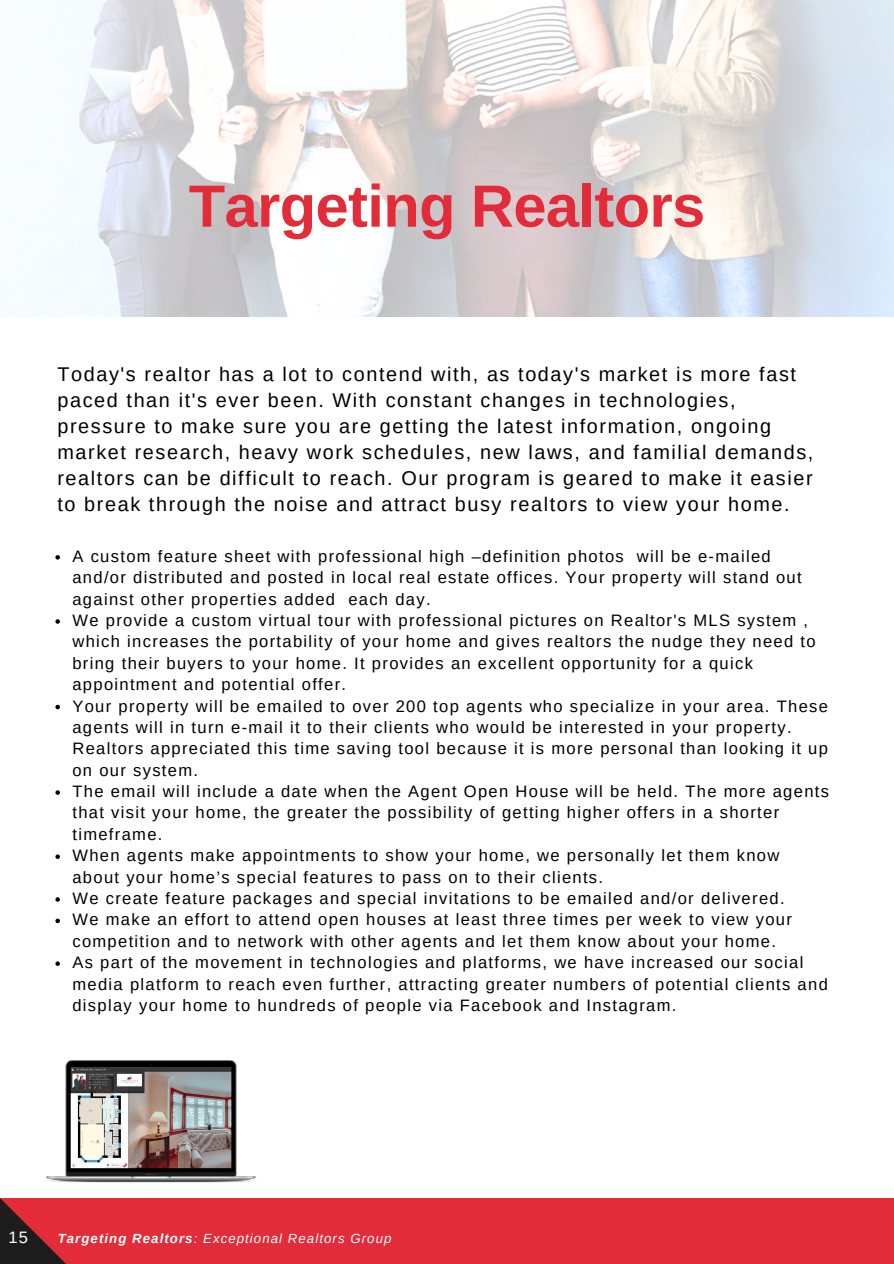
<style>
.page{position:relative;width:894px;height:1264px;background:#fff}
.page>*{position:absolute;margin:0;border:0;box-sizing:border-box;transform-origin:0 0}
.t1{font:700 59.55px "Arimo";letter-spacing:-.01em;color:#e32c3a}
.t2{font:19.8px/25.8px "Arimo";letter-spacing:.08em;color:#000}
.t3{font:16.5px/21.3px "Arimo";letter-spacing:.08em;color:#000}
.t4{font:16.5px "Arimo";color:#fff}
.t5{font:italic 13.2px "Arimo";letter-spacing:.08em;color:#fff}
.s1{font-weight:700}
</style>
<div class="page">
<img style="left:0;top:0;width:893px;height:316px">
<svg style="left:55px;top:555px;width:5px;height:4px"></svg>
<svg style="left:55px;top:619px;width:5px;height:4px"></svg>
<svg style="left:55px;top:704px;width:5px;height:5px"></svg>
<svg style="left:55px;top:790px;width:5px;height:4px"></svg>
<svg style="left:55px;top:854px;width:5px;height:5px"></svg>
<svg style="left:55px;top:897px;width:5px;height:4px"></svg>
<svg style="left:55px;top:918px;width:5px;height:5px"></svg>
<svg style="left:55px;top:961px;width:5px;height:4px"></svg>
<div style="left:0;top:1197px;width:893px;height:66px;background:#e32c3a"></div>
<svg style="left:0;top:1182px;width:230px;height:81px"></svg>
<img style="left:46px;top:1060px;width:210px;height:122px">
<h1 class="t1" style="left:189px;top:173px;width:518px">Targeting Realtors</h1>
<p class="t2" style="left:57px;top:361px;width:757px">Today's realtor has a lot to contend with, as today's market is more fast paced than it's ever been. With constant changes in technologies, pressure to make sure you are getting the latest information, ongoing market research, heavy work schedules, new laws, and familial demands, realtors can be difficult to reach. Our program is geared to make it easier to break through the noise and attract busy realtors to view your home.</p>
<p class="t3" style="left:72px;top:545px;width:757px">A custom feature sheet with professional high –definition photos will be e-mailed<br>and/or distributed and posted in local real estate offices. Your property will stand out against other properties added each day.<br>We provide a custom virtual tour with professional pictures on Realtor's MLS system , which increases the portability of your home and gives realtors the nudge they need to bring their buyers to your home. It provides an excellent opportunity for a quick appointment and potential offer.<br>Your property will be emailed to over 200 top agents who specialize in your area. These agents will in turn e-mail it to their clients who would be interested in your property.<br>Realtors appreciated this time saving tool because it is more personal than looking it up on our system.<br>The email will include a date when the Agent Open House will be held. The more agents that visit your home, the greater the possibility of getting higher offers in a shorter timeframe.<br>When agents make appointments to show your home, we personally let them know about your home’s special features to pass on to their clients.<br>We create feature packages and special invitations to be emailed and/or delivered.<br>We make an effort to attend open houses at least three times per week to view your competition and to network with other agents and let them know about your home.<br>As part of the movement in technologies and platforms, we have increased our social media platform to reach even further, attracting greater numbers of potential clients and display your home to hundreds of people via Facebook and Instagram.</p>
<p class="t4" style="left:8px;top:1228px;width:21px">15</p>
<p class="t5" style="left:58px;top:1231px;width:335px"><span class="s1">Targeting Realtors</span>: Exceptional Realtors Group</p>
</div>
